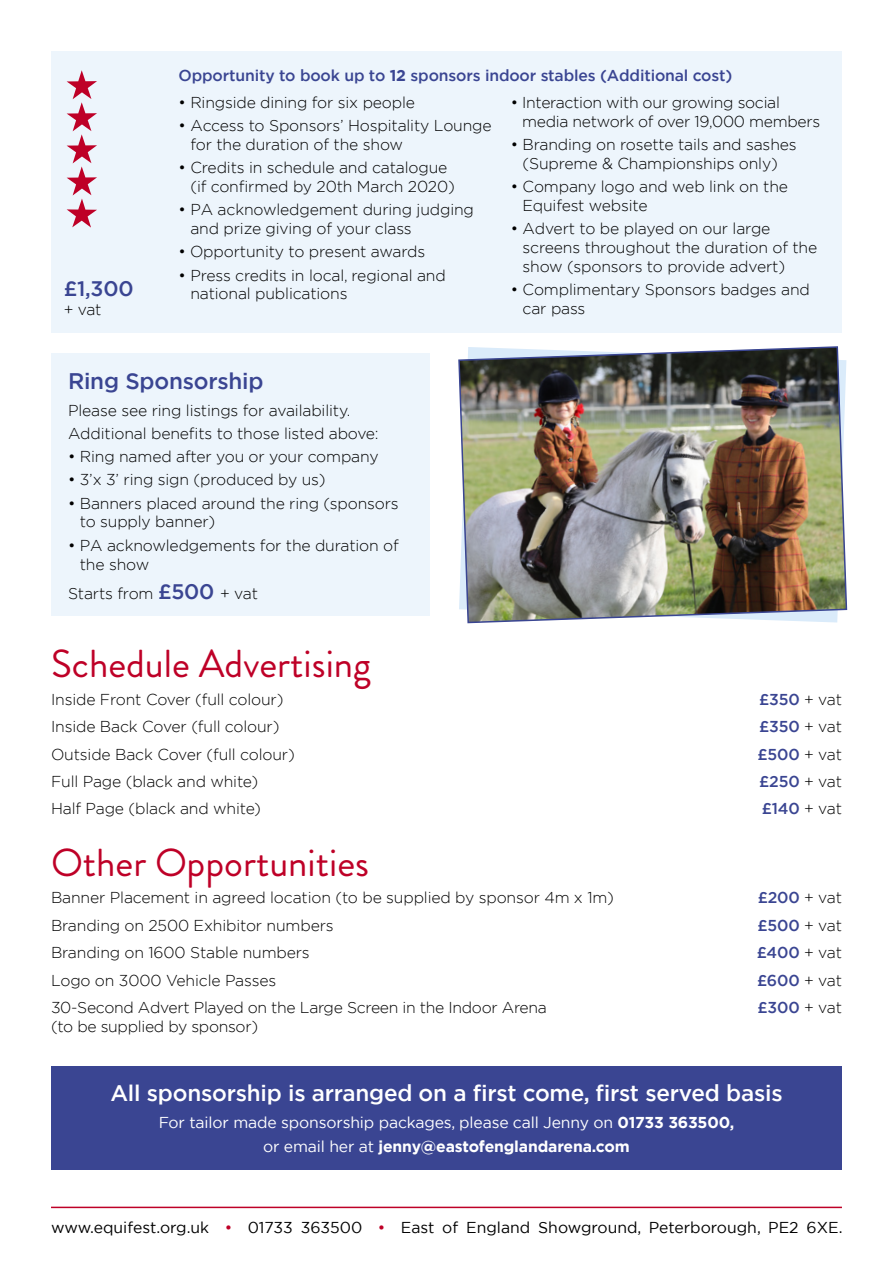
<style>
.page{position:relative;width:893px;height:1263px;background:#fff}
.page>*{position:absolute;margin:0;border:0;box-sizing:border-box;transform-origin:0 0}
.MAIN_HEAD{font:39px "Brandon Grotesque";color:#be0027}
.COPY{font:500 22.5px "Gotham";letter-spacing:-.01em;color:#fff}
.COPY-2{font:500 22.5px "Gotham";letter-spacing:-.01em;color:#3a4592}
.COPY-3{font:500 21px "Gotham";color:#3a4592}
.COPY-4{font:300 15.75px/18.9px "Gotham";letter-spacing:-.01em;color:#000}
.COPY-5{font:500 15.75px "Gotham";letter-spacing:-.01em;color:#3a4592}
.COPY-6{font:15.75px/24px "Gotham";letter-spacing:-.01em;color:#fff;text-align:center}
.t1{font:15.75px "Gotham";color:#000}
.s1{font-weight:700}
.s2{font-weight:500;font-size:21px;color:#3a4592}
.s3{font-weight:300;color:#000}
.s4{color:#be0027}
</style>
<div class="page">
<hr style="left:51px;top:1206px;width:791px;height:2px;background:#be0027">
<div style="left:51px;top:51px;width:791px;height:281px;background:#edf5fc"></div>
<svg style="left:67px;top:70px;width:30px;height:158px"></svg>
<div style="left:51px;top:353px;width:378px;height:263px;background:#edf5fc"></div>
<div style="left:51px;top:1066px;width:791px;height:103px;background:#3a4592"></div>
<img style="left:458px;top:346px;width:390px;height:278px">
<p class="COPY-3" style="left:64px;top:275px;width:71px">£1,300</p>
<p class="COPY-4" style="left:64px;top:299px;width:39px">+ vat</p>
<p class="COPY-5" style="left:179px;top:65px;width:555px">Opportunity to book up to <span class="s1">12</span> sponsors indoor stables (Additional cost)</p>
<p class="COPY-4" style="left:179px;top:93px;width:238px">• Ringside dining for six people</p>
<p class="COPY-4" style="left:190px;top:116px;width:303px;text-indent:-12px">• Access to Sponsors’ Hospitality Lounge for the duration of the show</p>
<p class="COPY-4" style="left:190px;top:158px;width:266px;text-indent:-12px">• Credits in schedule and catalogue (if confirmed by 20th March 2020)</p>
<p class="COPY-4" style="left:190px;top:200px;width:285px;text-indent:-12px">• PA acknowledgement during judging and prize giving of your class</p>
<p class="COPY-4" style="left:179px;top:242px;width:248px">• Opportunity to present awards</p>
<p class="COPY-4" style="left:190px;top:265px;width:257px;text-indent:-12px">• Press credits in local, regional and national publications</p>
<p class="COPY-4" style="left:522px;top:93px;width:299px;text-indent:-11px">• Interaction with our growing social media network of over 19,000 members</p>
<p class="COPY-4" style="left:511px;top:135px;width:287px;text-align:center">• Branding on rosette tails and sashes (Supreme &amp; Championships only)</p>
<p class="COPY-4" style="left:523px;top:177px;width:267px;text-indent:-12px">• Company logo and web link on the<br>Equifest website</p>
<p class="COPY-4" style="left:523px;top:219px;width:296px;text-indent:-12px">• Advert to be played on our large screens throughout the duration of the show (sponsors to provide advert)</p>
<p class="COPY-4" style="left:523px;top:280px;width:289px;text-indent:-12px">• Complimentary Sponsors badges and car pass</p>
<p class="COPY-2" style="left:68px;top:366px;width:197px">Ring Sponsorship</p>
<p class="COPY-4" style="left:68px;top:400px;width:284px">Please see ring listings for availability.</p>
<p class="COPY-4" style="left:68px;top:424px;width:312px">Additional benefits to those listed above:</p>
<p class="COPY-4" style="left:68px;top:447px;width:312px">• Ring named after you or your company</p>
<p class="COPY-4" style="left:68px;top:470px;width:259px">• 3’x 3’ ring sign (produced by us)</p>
<p class="COPY-4" style="left:80px;top:493px;width:320px;text-indent:-12px">• Banners placed around the ring (sponsors to supply banner)</p>
<p class="COPY-4" style="left:80px;top:535px;width:320px;text-indent:-12px">• PA acknowledgements for the duration of the show</p>
<p class="COPY-4" style="left:68px;top:583px;width:191px">Starts from <span class="s2">£500</span> + vat</p>
<p class="MAIN_HEAD" style="left:51px;top:637px;width:322px">Schedule Advertising</p>
<p class="COPY-4" style="left:51px;top:689px;width:234px">Inside Front Cover (full colour)</p>
<p class="COPY-5" style="left:759px;top:689px;width:84px">£350 <span class="s3">+ vat</span></p>
<p class="COPY-4" style="left:51px;top:717px;width:230px">Inside Back Cover (full colour)</p>
<p class="COPY-5" style="left:759px;top:716px;width:84px">£350 <span class="s3">+ vat</span></p>
<p class="COPY-4" style="left:51px;top:744px;width:245px">Outside Back Cover (full colour)</p>
<p class="COPY-5" style="left:757px;top:744px;width:86px">£500 <span class="s3">+ vat</span></p>
<p class="COPY-4" style="left:51px;top:772px;width:209px">Full Page (black and white)</p>
<p class="COPY-5" style="left:759px;top:771px;width:84px">£250 <span class="s3">+ vat</span></p>
<p class="COPY-4" style="left:51px;top:799px;width:212px">Half Page (black and white)</p>
<p class="COPY-5" style="left:762px;top:798px;width:82px">£140 <span class="s3">+ vat</span></p>
<p class="MAIN_HEAD" style="left:51px;top:836px;width:320px">Other Opportunities</p>
<p class="COPY-4" style="left:51px;top:888px;width:565px">Banner Placement in agreed location (to be supplied by sponsor 4m x 1m)</p>
<p class="COPY-5" style="left:758px;top:887px;width:86px">£200 <span class="s3">+ vat</span></p>
<p class="COPY-4" style="left:51px;top:915px;width:284px">Branding on 2500 Exhibitor numbers</p>
<p class="COPY-5" style="left:757px;top:915px;width:86px">£500 <span class="s3">+ vat</span></p>
<p class="COPY-4" style="left:51px;top:943px;width:260px">Branding on 1600 Stable numbers</p>
<p class="COPY-5" style="left:757px;top:942px;width:87px">£400 <span class="s3">+ vat</span></p>
<p class="COPY-4" style="left:51px;top:970px;width:227px">Logo on 3000 Vehicle Passes</p>
<p class="COPY-5" style="left:757px;top:970px;width:86px">£600 <span class="s3">+ vat</span></p>
<p class="COPY-4" style="left:51px;top:997px;width:497px">30-Second Advert Played on the Large Screen in the Indoor Arena</p>
<p class="COPY-5" style="left:758px;top:997px;width:86px">£300 <span class="s3">+ vat</span></p>
<p class="COPY-4" style="left:51px;top:1016px;width:209px">(to be supplied by sponsor)</p>
<p class="COPY" style="left:110px;top:1078px;width:674px">All sponsorship is arranged on a first come, first served basis</p>
<p class="COPY-6" style="left:159px;top:1110px;width:577px">For tailor made sponsorship packages, please call Jenny on <span class="s1">01733 363500, </span>or email her at <span class="s1">jenny@eastofenglandarena.com</span></p>
<p class="t1" style="left:51px;top:1217px;width:793px">www.equifest.org.uk <span class="s4">•</span> 01733 363500 <span class="s4">•</span> East of England Showground, Peterborough, PE2 6XE.</p>
</div>
